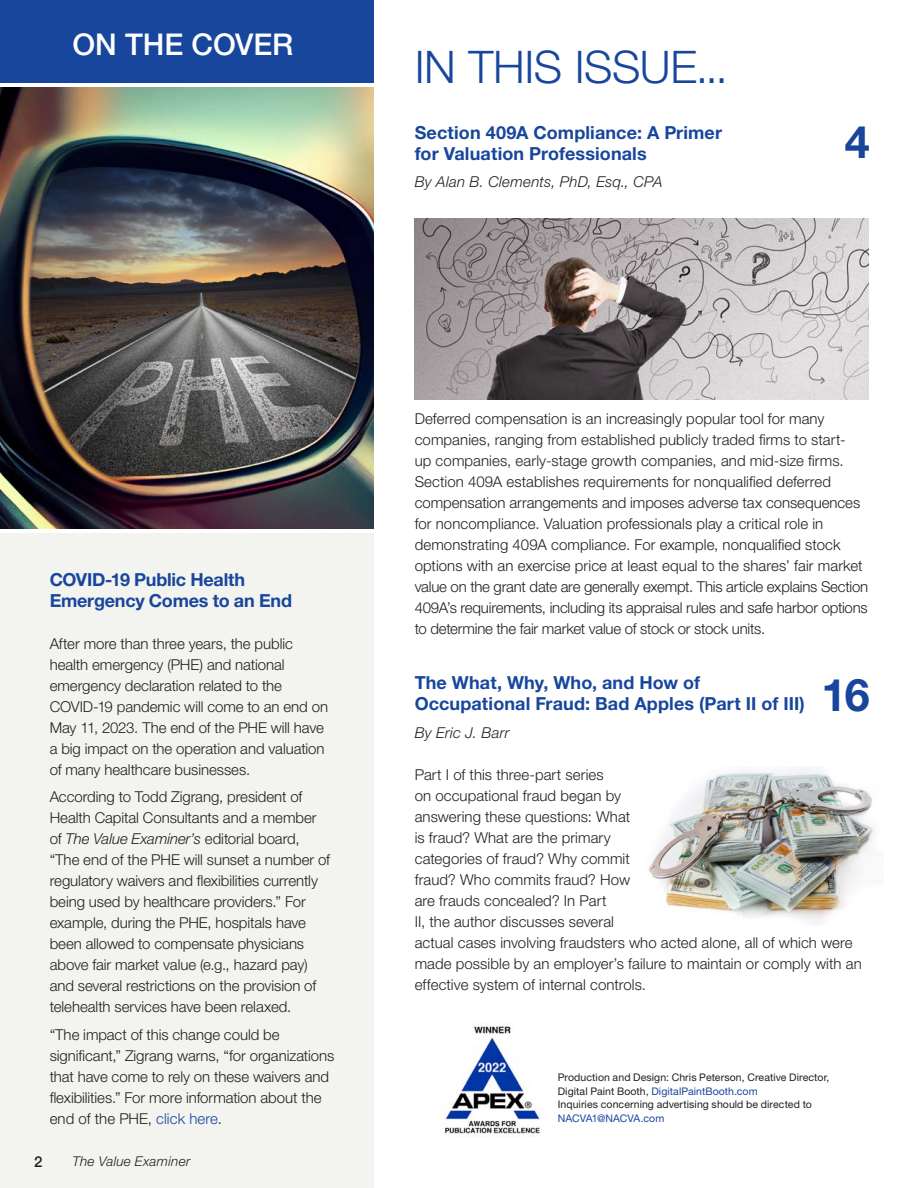
<style>
.page{position:relative;width:918px;height:1188px;background:#fff}
.page>*{position:absolute;margin:0;border:0;box-sizing:border-box;transform-origin:0 0}
.t1{font:300 45px "Helvetica Neue LT Std";letter-spacing:-.01em;color:#18469d}
.t2{font:700 45px "Helvetica Neue LT Std";color:#18469d}
.t3{font:500 30px "Helvetica Neue LT Std";letter-spacing:-.005em;color:#fff}
.t4{font:700 18px/21px "Helvetica Neue LT Std";letter-spacing:.005em;color:#18469d}
.t5{font:700 18px/21px "Helvetica Neue LT Std";letter-spacing:-.015em;color:#18469d}
.t6{font:300 15px/21px "Helvetica Neue LT Std";color:#231f20}
.t7{font:italic 300 15px "Helvetica Neue LT Std";letter-spacing:.015em;color:#231f20}
.t8{font:500 15px "Helvetica Neue LT Std";color:#231f20}
.t9{font:italic 300 13.5px "Helvetica Neue LT Std";letter-spacing:.02em;color:#231f20}
.t10{font:10.5px/13.5px "Helvetica Neue LT Std";letter-spacing:.005em;color:#231f20}
.t11{font:10.5px "Helvetica Neue LT Std";letter-spacing:-.005em;color:#18469d}
.s1{font-style:italic}
.s2{color:#18469d}
</style>
<div class="page">
<img style="left:439px;top:1026px;width:103px;height:111px">
<div style="left:0;top:533px;width:373px;height:655px;background:#f3f3ef"></div>
<img style="left:0;top:87px;width:373px;height:441px">
<img style="left:415px;top:218px;width:453px;height:182px">
<img style="left:648px;top:767px;width:227px;height:158px">
<div style="left:0;top:0;width:373px;height:83px;background:#18469d"></div>
<h2 class="t3" style="left:72px;top:27px;width:223px">ON THE COVER</h2>
<h1 class="t1" style="left:415px;top:39px;width:315px">IN THIS ISSUE...</h1>
<p class="t4" style="left:415px;top:121px;width:309px">Section 409A Compliance: A Primer for Valuation Professionals</p>
<p class="t7" style="left:415px;top:173px;width:249px">By Alan B. Clements, PhD, Esq., CPA</p>
<h1 class="t2" style="left:845px;top:114px;width:27px">4</h1>
<p class="t5" style="left:50px;top:568px;width:244px">COVID-19 Public Health<br>Emergency Comes to an End</p>
<p class="t6" style="left:50px;top:632px;width:280px">After more than three years, the public health emergency (PHE) and national emergency declaration related to the COVID-19 pandemic will come to an end on May 11, 2023. The end of the PHE will have a big impact on the operation and valuation of many healthcare businesses.</p>
<p class="t6" style="left:50px;top:786px;width:282px">According to Todd Zigrang, president of Health Capital Consultants and a member of <span class="s1">The Value Examiner’s</span> editorial board, “The end of the PHE will sunset a number of regulatory waivers and flexibilities currently being used by healthcare providers.” For example, during the PHE, hospitals have been allowed to compensate physicians above fair market value (e.g., hazard pay) and several restrictions on the provision of telehealth services have been relaxed.</p>
<p class="t6" style="left:50px;top:1024px;width:286px">“The impact of this change could be significant,” Zigrang warns, “for organizations that have come to rely on these waivers and flexibilities.” For more information about the end of the PHE, <span class="s2">click here</span>.</p>
<p class="t8" style="left:34px;top:1153px;width:10px">2</p>
<p class="t9" style="left:72px;top:1153px;width:120px">The Value Examiner</p>
<p class="t6" style="left:415px;top:407px;width:455px">Deferred compensation is an increasingly popular tool for many companies, ranging from established publicly traded firms to start-<br>up companies, early-stage growth companies, and mid-size firms.<br>Section 409A establishes requirements for nonqualified deferred compensation arrangements and imposes adverse tax consequences for noncompliance. Valuation professionals play a critical role in demonstrating 409A compliance. For example, nonqualified stock options with an exercise price at least equal to the shares’ fair market value on the grant date are generally exempt. This article explains Section 409A’s requirements, including its appraisal rules and safe harbor options to determine the fair market value of stock or stock units.</p>
<p class="t4" style="left:415px;top:672px;width:392px">The What, Why, Who, and How of<br>Occupational Fraud: Bad Apples (Part II of III)</p>
<p class="t7" style="left:415px;top:724px;width:96px">By Eric J. Barr</p>
<p class="t6" style="left:415px;top:764px;width:449px">Part I of this three-part series<br>on occupational fraud began by<br>answering these questions: What<br>is fraud? What are the primary<br>categories of fraud? Why commit<br>fraud? Who commits fraud? How<br>are frauds concealed? In Part<br>II, the author discusses several<br>actual cases involving fraudsters who acted alone, all of which were made possible by an employer’s failure to maintain or comply with an effective system of internal controls.</p>
<h1 class="t2" style="left:822px;top:667px;width:50px">16</h1>
<p class="t10" style="left:558px;top:1071px;width:273px">Production and Design: Chris Peterson, Creative Director,<br>Digital Paint Booth, <span class="s2">DigitalPaintBooth.com<br></span>Inquiries concerning advertising should be directed to</p>
<p class="t11" style="left:558px;top:1112px;width:108px">NACVA1@NACVA.com</p>
</div>
